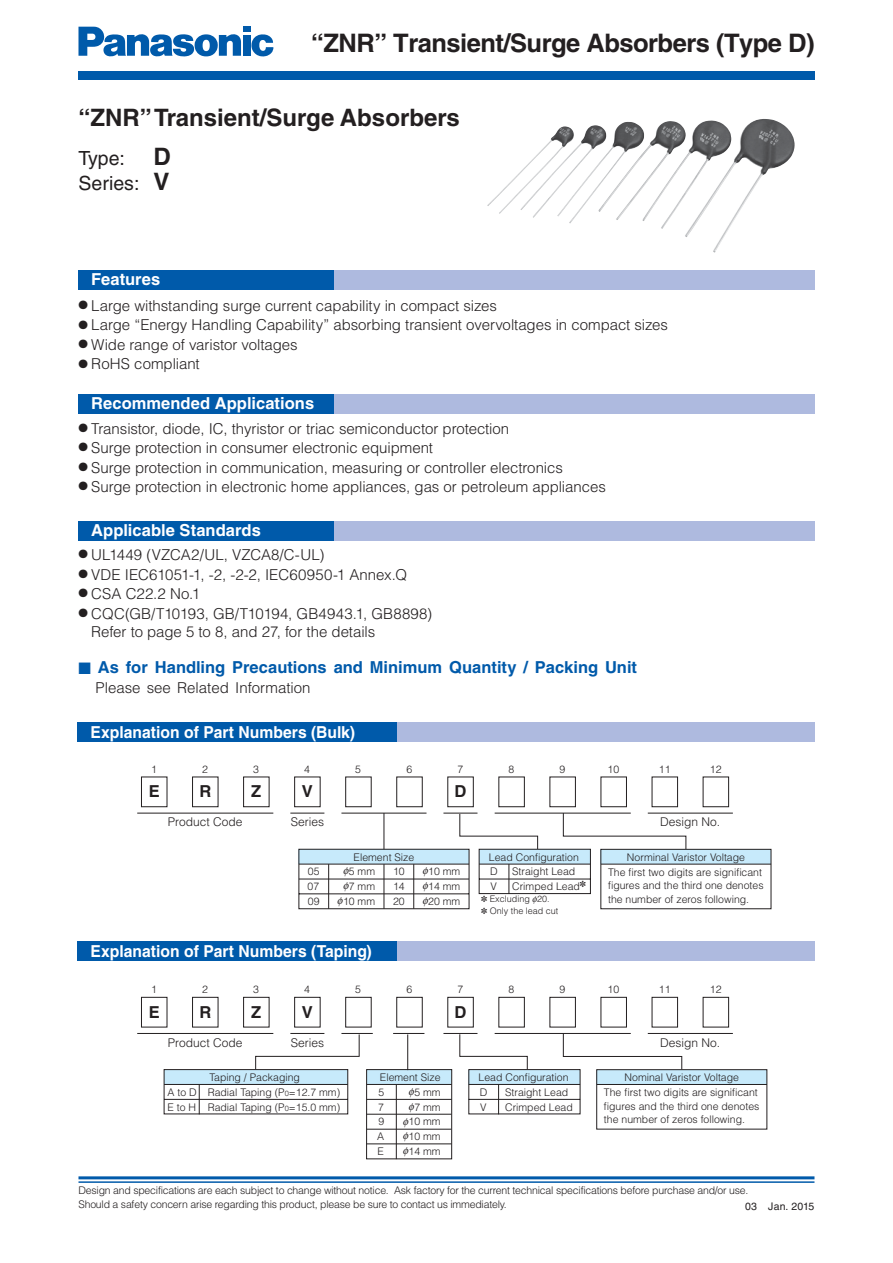
<style>
.page{position:relative;width:893px;height:1263px;background:#fff}
.page>*{position:absolute;margin:0;border:0;box-sizing:border-box;transform-origin:0 0}
.t1{font:700 25.5px "Helvetica LT Std";letter-spacing:-.02em;color:#231f20}
.t2{font:700 24px "Helvetica LT Std";color:#231f20}
.t3{font:19.5px/25.5px "Helvetica LT Std";color:#231f20}
.t4{font:700 16.5px "Helvetica LT Std";color:#fff;scale:.95 1}
.t5{font:700 16.5px "Helvetica LT Std";color:#005aaa}
.t6{font:700 16.5px "Helvetica LT Std";color:#fff}
.t7{font:700 16.5px "Helvetica LT Std";color:#231f20}
.t8{font:300 15px/18.8px "Helvetica LT Std";color:#231f20}
.t9{font:300 12px "Helvetica LT Std";color:#231f20}
.t10{font:300 10.5px/14.9px "Helvetica LT Std";color:#231f20}
.t11{font:300 10.5px/13.5px "Helvetica LT Std";letter-spacing:-.02em;color:#231f20}
.t12{font:10.5px "Helvetica LT Std";letter-spacing:.015em;color:#231f20}
.t13{font:300 9px/12px "Helvetica LT Std";color:#231f20}
.s1{font-weight:700;font-size:24px}
.s2{font-size:7.5px}
</style>
<div class="page">
<hr style="left:78px;top:1176px;width:736px;height:3px;background:#005aaa">
<hr style="left:78px;top:1181px;width:736px;height:2px;background:#005aaa">
<div style="left:78px;top:71px;width:736px;height:9px;background:#005aaa"></div>
<svg style="left:78px;top:27px;width:163px;height:30px"></svg>
<div style="left:242px;top:35px;width:8px;height:21px;background:#005aaa"></div>
<div style="left:242px;top:27px;width:8px;height:5px;background:#005aaa"></div>
<svg style="left:251px;top:34px;width:22px;height:22px"></svg>
<div style="left:601px;top:849px;width:170px;height:15px;background:#c7eafb"></div>
<hr style="left:601px;top:864px;width:170px;height:1px;background:#231f20">
<div style="left:596px;top:1070px;width:170px;height:14px;background:#c7eafb"></div>
<hr style="left:396px;top:1085px;width:1px;height:74px;background:#231f20">
<hr style="left:596px;top:1084px;width:171px;height:1px;background:#231f20">
<img style="left:487px;top:122px;width:157px;height:101px">
<div style="left:78px;top:723px;width:737px;height:19px;background:#aebadf"></div>
<div style="left:78px;top:942px;width:737px;height:19px;background:#aebadf"></div>
<div style="left:78px;top:723px;width:319px;height:19px;background:#005aaa"></div>
<div style="left:78px;top:942px;width:319px;height:19px;background:#005aaa"></div>
<div style="left:78px;top:270px;width:737px;height:19px;background:#aebadf"></div>
<div style="left:78px;top:394px;width:737px;height:20px;background:#aebadf"></div>
<div style="left:78px;top:521px;width:737px;height:19px;background:#aebadf"></div>
<div style="left:78px;top:270px;width:256px;height:19px;background:#005aaa"></div>
<div style="left:78px;top:394px;width:256px;height:20px;background:#005aaa"></div>
<div style="left:78px;top:521px;width:256px;height:19px;background:#005aaa"></div>
<svg style="left:137px;top:776px;width:596px;height:134px"></svg>
<svg style="left:137px;top:997px;width:596px;height:160px"></svg>
<h1 class="t1" style="left:311px;top:34px;width:504px">“ZNR” Transient/Surge Absorbers (Type D)</h1>
<h2 class="t2" style="left:78px;top:109px;width:382px">“ZNR” Transient/Surge Absorbers</h2>
<h3 class="t3" style="left:78px;top:145px;width:94px">Type: <span class="s1">D<br></span>Series: <span class="s1">V</span></h3>
<p class="t6" style="left:91px;top:273px;width:70px">Features</p>
<p class="t8" style="left:78px;top:298px;width:420px">● Large withstanding surge current capability in compact sizes</p>
<p class="t8" style="left:78px;top:318px;width:591px">● Large “Energy Handling Capability” absorbing transient overvoltages in compact sizes</p>
<p class="t8" style="left:78px;top:337px;width:221px">● Wide range of varistor voltages</p>
<p class="t8" style="left:78px;top:357px;width:123px">● RoHS compliant</p>
<p class="t6" style="left:91px;top:398px;width:224px">Recommended Applications</p>
<p class="t8" style="left:78px;top:421px;width:432px">● Transistor, diode, IC, thyristor or triac semiconductor protection</p>
<p class="t8" style="left:78px;top:440px;width:356px">● Surge protection in consumer electronic equipment</p>
<p class="t8" style="left:78px;top:460px;width:486px">● Surge protection in communication, measuring or controller electronics</p>
<p class="t8" style="left:78px;top:479px;width:529px">● Surge protection in electronic home appliances, gas or petroleum appliances</p>
<p class="t6" style="left:91px;top:524px;width:171px">Applicable Standards</p>
<p class="t8" style="left:78px;top:547px;width:247px">● UL1449 (VZCA2/UL, VZCA8/C-UL)</p>
<p class="t8" style="left:78px;top:567px;width:330px">● VDE IEC61051-1, -2, -2-2, IEC60950-1 Annex.Q</p>
<p class="t8" style="left:78px;top:586px;width:123px">● CSA C22.2 No.1</p>
<p class="t8" style="left:91px;top:606px;width:342px;text-indent:-13px">● CQC(GB/T10193, GB/T10194, GB4943.1, GB8898)<br>Refer to page 5 to 8, and 27, for the details</p>
<p class="t5" style="left:78px;top:661px;width:560px">■ As for Handling Precautions and Minimum Quantity / Packing Unit</p>
<p class="t8" style="left:95px;top:680px;width:216px">Please see Related Information</p>
<p class="t4" style="left:91px;top:726px;width:280px">Explanation of Part Numbers (Bulk)</p>
<p class="t10" style="left:151px;top:763px;width:7px">1</p>
<p class="t7" style="left:149px;top:786px;width:13px">E</p>
<p class="t10" style="left:202px;top:763px;width:7px">2</p>
<p class="t7" style="left:199px;top:786px;width:13px">R</p>
<p class="t10" style="left:253px;top:763px;width:7px">3</p>
<p class="t7" style="left:251px;top:786px;width:12px">Z</p>
<p class="t10" style="left:304px;top:763px;width:7px">4</p>
<p class="t10" style="left:355px;top:763px;width:7px">5</p>
<p class="t10" style="left:406px;top:763px;width:7px">6</p>
<p class="t10" style="left:457px;top:763px;width:7px">7</p>
<p class="t10" style="left:508px;top:763px;width:7px">8</p>
<p class="t10" style="left:559px;top:763px;width:7px">9</p>
<p class="t10" style="left:607px;top:763px;width:13px">10</p>
<p class="t7" style="left:302px;top:786px;width:13px">V</p>
<p class="t7" style="left:454px;top:786px;width:13px">D</p>
<p class="t10" style="left:659px;top:763px;width:13px">11</p>
<p class="t10" style="left:710px;top:763px;width:13px">12</p>
<p class="t9" style="left:168px;top:818px;width:76px">Product Code</p>
<p class="t9" style="left:291px;top:818px;width:35px">Series</p>
<p class="t9" style="left:660px;top:818px;width:62px">Design No.</p>
<p class="t10" style="left:353px;top:851px;width:62px">Element Size</p>
<p class="t10" style="left:308px;top:865px;width:13px">05</p>
<p class="t10" style="left:393px;top:865px;width:13px;text-align:justify">10<br>14<br>20</p>
<p class="t10" style="left:428px;top:865px;width:34px;text-align:justify">10 mm 14 mm 20 mm</p>
<p class="t10" style="left:489px;top:851px;width:91px">Lead Configuration<br>D<br>V</p>
<p class="t10" style="left:627px;top:851px;width:120px">Norminal Varistor Voltage</p>
<p class="t10" style="left:512px;top:866px;width:65px">Straight Lead</p>
<p class="t13" style="left:481px;top:894px;width:79px">✽ Excluding 20.<br>✽ Only the lead cut</p>
<p class="t10" style="left:608px;top:866px;width:157px;line-height:13.5px">The first two digits are significant figures and the third one denotes the number of zeros following.</p>
<p class="t10" style="left:349px;top:865px;width:28px">5 mm</p>
<p class="t10" style="left:512px;top:880px;width:75px">Crimped Lead✽</p>
<p class="t10" style="left:307px;top:880px;width:13px">07</p>
<p class="t10" style="left:349px;top:880px;width:28px">7 mm</p>
<p class="t10" style="left:308px;top:895px;width:13px">09</p>
<p class="t10" style="left:343px;top:895px;width:34px">10 mm</p>
<p class="t4" style="left:91px;top:945px;width:297px">Explanation of Part Numbers (Taping)</p>
<p class="t10" style="left:151px;top:983px;width:7px">1</p>
<p class="t7" style="left:149px;top:1006px;width:13px">E</p>
<p class="t10" style="left:202px;top:983px;width:7px">2</p>
<p class="t7" style="left:199px;top:1006px;width:13px">R</p>
<p class="t10" style="left:253px;top:983px;width:7px">3</p>
<p class="t7" style="left:251px;top:1006px;width:12px">Z</p>
<p class="t10" style="left:304px;top:983px;width:7px">4</p>
<p class="t10" style="left:355px;top:983px;width:7px">5</p>
<p class="t10" style="left:406px;top:983px;width:7px">6</p>
<p class="t10" style="left:457px;top:983px;width:7px">7</p>
<p class="t10" style="left:508px;top:983px;width:7px">8</p>
<p class="t10" style="left:559px;top:983px;width:7px">9</p>
<p class="t10" style="left:607px;top:983px;width:13px">10</p>
<p class="t7" style="left:302px;top:1006px;width:13px">V</p>
<p class="t7" style="left:454px;top:1006px;width:13px">D</p>
<p class="t10" style="left:659px;top:983px;width:13px">11</p>
<p class="t10" style="left:710px;top:983px;width:13px">12</p>
<p class="t9" style="left:291px;top:1038px;width:35px">Series</p>
<p class="t9" style="left:660px;top:1038px;width:62px">Design No.</p>
<p class="t10" style="left:380px;top:1071px;width:62px">Element Size</p>
<p class="t9" style="left:168px;top:1038px;width:76px">Product Code</p>
<p class="t10" style="left:209px;top:1071px;width:92px">Taping / Packaging</p>
<p class="t10" style="left:478px;top:1071px;width:91px">Lead Configuration<br>D<br>V</p>
<p class="t10" style="left:624px;top:1071px;width:116px">Nominal Varistor Voltage</p>
<p class="t10" style="left:167px;top:1086px;width:31px">A to D<br>E to H</p>
<p class="t10" style="left:208px;top:1086px;width:134px">Radial Taping (P<span class="s2">0</span>=12.7 mm)<br>Radial Taping (P<span class="s2">0</span>=15.0 mm)</p>
<p class="t10" style="left:505px;top:1086px;width:65px">Straight Lead</p>
<p class="t10" style="left:604px;top:1087px;width:157px;line-height:13.5px">The first two digits are significant figures and the third one denotes the number of zeros following.</p>
<p class="t10" style="left:378px;top:1086px;width:7px">5</p>
<p class="t10" style="left:414px;top:1086px;width:28px">5 mm</p>
<p class="t10" style="left:505px;top:1101px;width:69px">Crimped Lead</p>
<p class="t10" style="left:414px;top:1101px;width:28px">7 mm</p>
<p class="t10" style="left:378px;top:1101px;width:7px">7</p>
<p class="t10" style="left:378px;top:1116px;width:7px">9</p>
<p class="t10" style="left:408px;top:1116px;width:34px">10 mm</p>
<p class="t10" style="left:377px;top:1131px;width:9px">A</p>
<p class="t10" style="left:377px;top:1146px;width:8px">E</p>
<p class="t10" style="left:408px;top:1131px;width:34px">10 mm<br>14 mm</p>
<p class="t11" style="left:78px;top:1185px;width:671px">Design and specifications are each subject to change without notice. Ask factory for the current technical specifications before purchase and/or use.<br>Should a safety concern arise regarding this product, please be sure to contact us immediately.</p>
<p class="t12" style="left:745px;top:1200px;width:71px">03 Jan. 2015</p>
</div>
